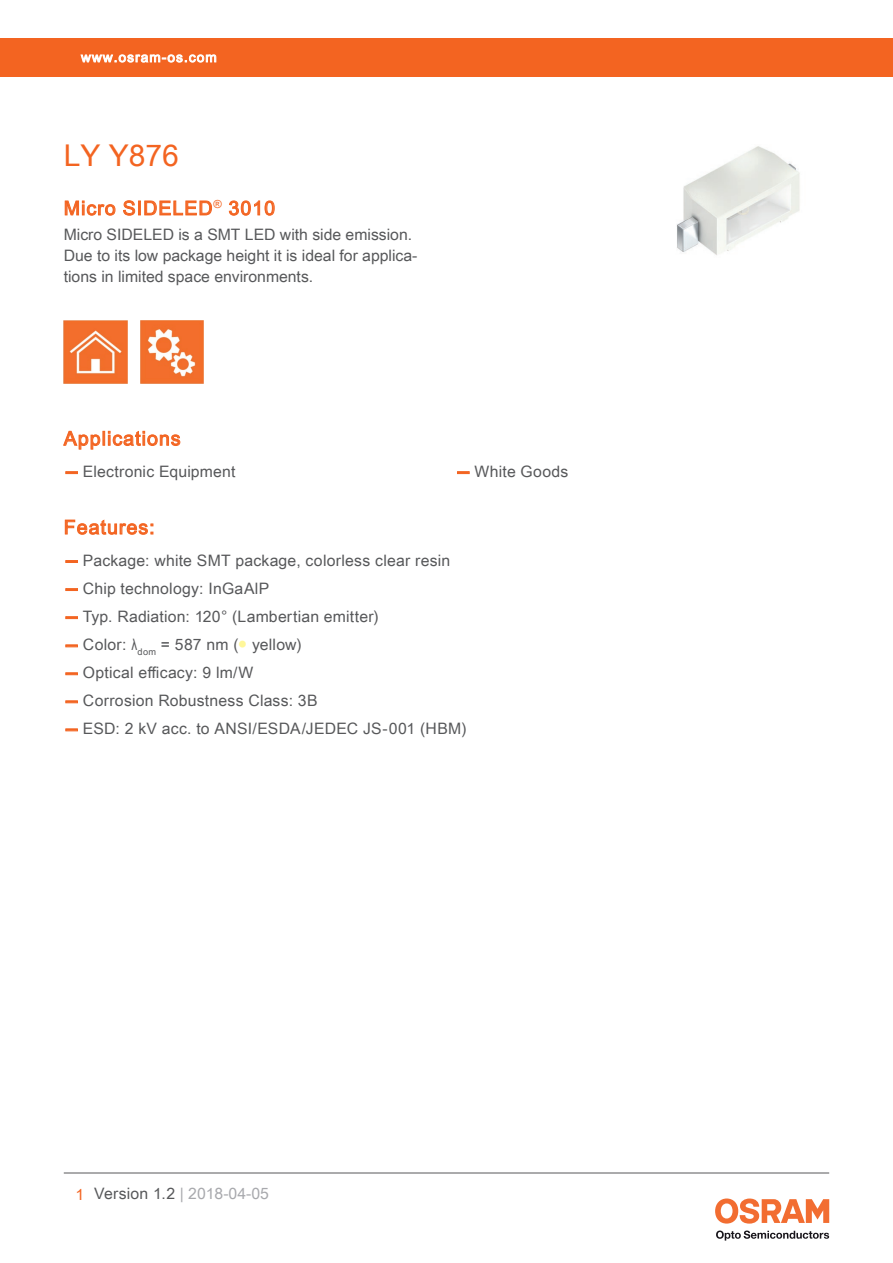
<style>
.page{position:relative;width:893px;height:1263px;background:#fff}
.page>*{position:absolute;margin:0;border:0;box-sizing:border-box;transform-origin:0 0}
.t1{font:30px "Arial Unicode MS";color:#f36421}
.t2{font:19.5px "Arial Unicode MS";letter-spacing:.055em;color:#f36421}
.t3{font:15.75px/21px "Arial Unicode MS";letter-spacing:.01em;color:#57585a}
.t4{font:15.75px "Arial Unicode MS";color:#a8a9ad}
.t5{font:13.5px "Arial Unicode MS";letter-spacing:.085em;color:#fff}
.s1{font-family:"Helvetica Neue LT Pro";font-weight:700;color:#f36421}
.s2{font-family:"Arial"}
.s3{color:#fff79a}
.s4{color:#f36421}
.s5{color:#57585a}
</style>
<div class="page">
<hr style="left:64px;top:1173px;width:765px;height:1px;background:#57585a">
<svg style="left:716px;top:1230px;width:113px;height:10px"></svg>
<svg style="left:715px;top:1198px;width:114px;height:25px"></svg>
<div style="left:0;top:38px;width:893px;height:39px;background:#f36421"></div>
<svg style="left:80px;top:54px;width:137px;height:9px"></svg>
<img style="left:677px;top:146px;width:123px;height:109px">
<svg style="left:64px;top:200px;width:52px;height:16px"></svg>
<svg style="left:123px;top:200px;width:13px;height:16px"></svg>
<div style="left:138px;top:201px;width:3px;height:14px;border:1px solid #f36421"></div>
<svg style="left:144px;top:200px;width:68px;height:16px"></svg>
<svg style="left:228px;top:200px;width:47px;height:16px"></svg>
<img style="left:64px;top:320px;width:63px;height:64px">
<img style="left:140px;top:320px;width:64px;height:64px">
<svg style="left:63px;top:430px;width:118px;height:20px"></svg>
<svg style="left:66px;top:472px;width:11px;height:2px"></svg>
<svg style="left:458px;top:472px;width:11px;height:2px"></svg>
<svg style="left:65px;top:519px;width:88px;height:16px"></svg>
<svg style="left:66px;top:560px;width:11px;height:2px"></svg>
<svg style="left:66px;top:617px;width:11px;height:2px"></svg>
<svg style="left:66px;top:645px;width:11px;height:2px"></svg>
<svg style="left:66px;top:673px;width:11px;height:2px"></svg>
<svg style="left:66px;top:701px;width:11px;height:2px"></svg>
<svg style="left:66px;top:729px;width:11px;height:2px"></svg>
<p class="t5" style="left:81px;top:47px;width:137px">www.osram-os.com</p>
<h1 class="t1" style="left:64px;top:134px;width:117px">LY Y876</h1>
<p class="t2" style="left:64px;top:194px;width:213px">Micro SIDELED<sup>®</sup> 3010</p>
<p class="t3" style="left:64px;top:224px;width:355px">Micro SIDELED is a SMT LED with side emission.<br>Due to its low package height it is ideal for applica&shy;tions in limited space environments.</p>
<p class="t2" style="left:64px;top:424px;width:118px">Applications</p>
<p class="t3" style="left:64px;top:460px;width:173px"><span class="s1">—</span> Electronic Equipment</p>
<p class="t3" style="left:455px;top:460px;width:114px"><span class="s1">—</span> White Goods</p>
<p class="t2" style="left:64px;top:513px;width:92px">Features:</p>
<p class="t3" style="left:64px;top:549px;width:388px"><span class="s1">—</span> Package: white SMT package, colorless clear resin</p>
<p class="t3" style="left:64px;top:577px;width:207px"><span class="s1">—</span> Chip technology: InGaAlP</p>
<p class="t3" style="left:64px;top:605px;width:317px"><span class="s1">—</span> Typ. Radiation: 120° (Lambertian emitter)</p>
<p class="t3" style="left:64px;top:634px;width:239px"><span class="s1">—</span> Color: <span class="s2">λ</span><sub>dom</sub> = 587 nm (<span class="s3">●</span> yellow)</p>
<p class="t3" style="left:64px;top:662px;width:191px"><span class="s1">—</span> Optical efficacy: 9 lm/W</p>
<p class="t3" style="left:64px;top:690px;width:255px"><span class="s1">—</span> Corrosion Robustness Class: 3B</p>
<p class="t3" style="left:64px;top:718px;width:404px"><span class="s1">—</span> ESD: 2 kV acc. to ANSI/ESDA/JEDEC JS-001 (HBM)</p>
<p class="t4" style="left:76px;top:1182px;width:195px"><span class="s4">1</span> <span class="s5">Version 1.2</span> | 2018-04-05</p>
</div>
